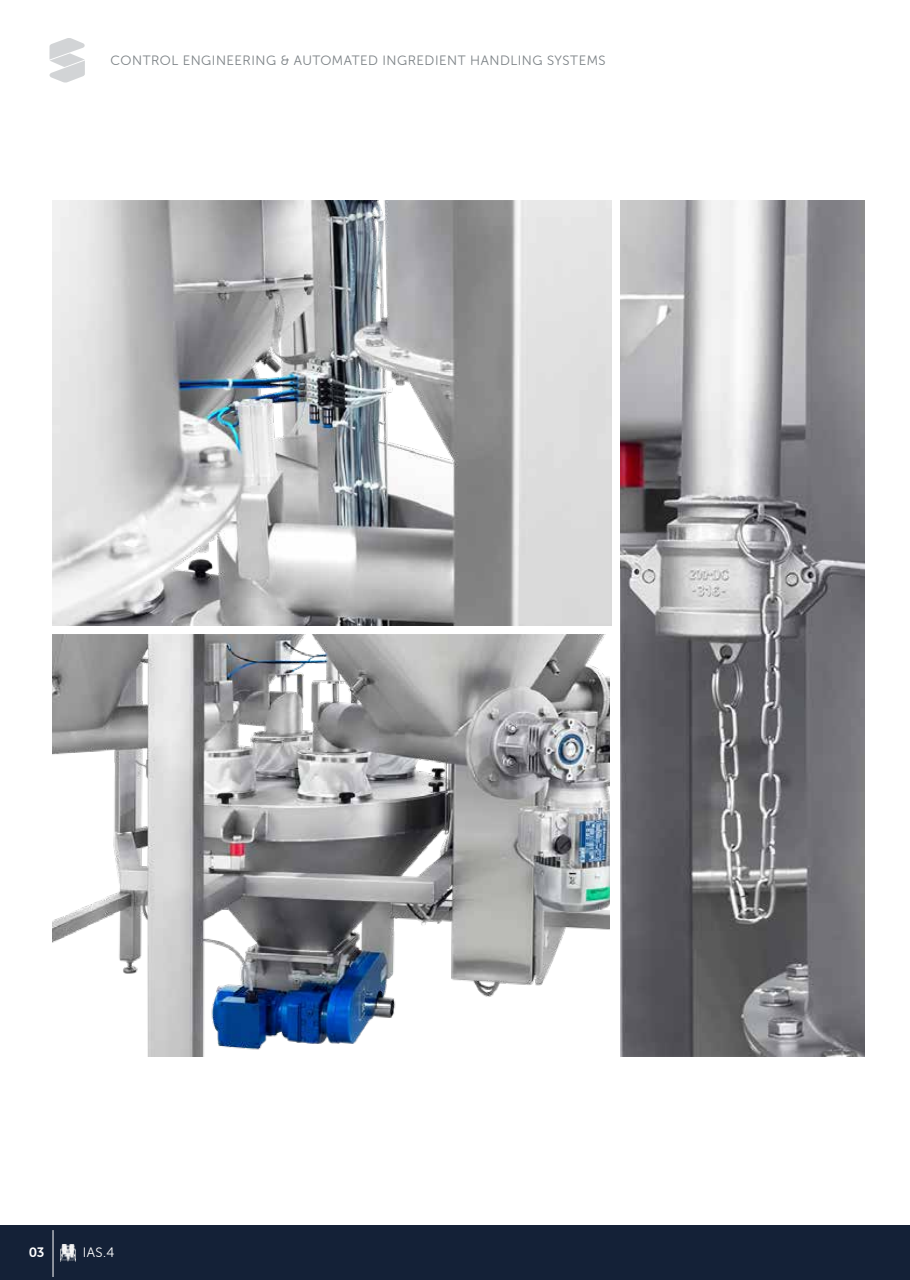
<style>
.page{position:relative;width:910px;height:1280px;background:#fff}
.page>*{position:absolute;margin:0;border:0;box-sizing:border-box;transform-origin:0 0}
.t1{font:13.65px "Museo Sans Rounded 300";color:#fff}
.t2{font:13.65px "Museo Sans Rounded 700";color:#fff}
.t3{font:13.5px "Museo Sans Rounded 300";letter-spacing:.04em;color:#7c8286}
</style>
<div class="page">
<img style="left:53px;top:201px;width:558px;height:425px">
<img style="left:53px;top:634px;width:557px;height:422px">
<img style="left:621px;top:201px;width:243px;height:855px">
<div style="left:0;top:1226px;width:910px;height:54px;background:#142137"></div>
<hr style="left:53px;top:1230px;width:1px;height:47px;background:#fff">
<img style="left:61px;top:1244px;width:15px;height:17px">
<svg style="left:49px;top:38px;width:36px;height:45px"></svg>
<p class="t3" style="left:111px;top:53px;width:497px">CONTROL ENGINEERING &amp; AUTOMATED INGREDIENT HANDLING SYSTEMS</p>
<p class="t2" style="left:29px;top:1245px;width:17px">03</p>
<p class="t1" style="left:83px;top:1245px;width:33px">IAS.4</p>
</div>
